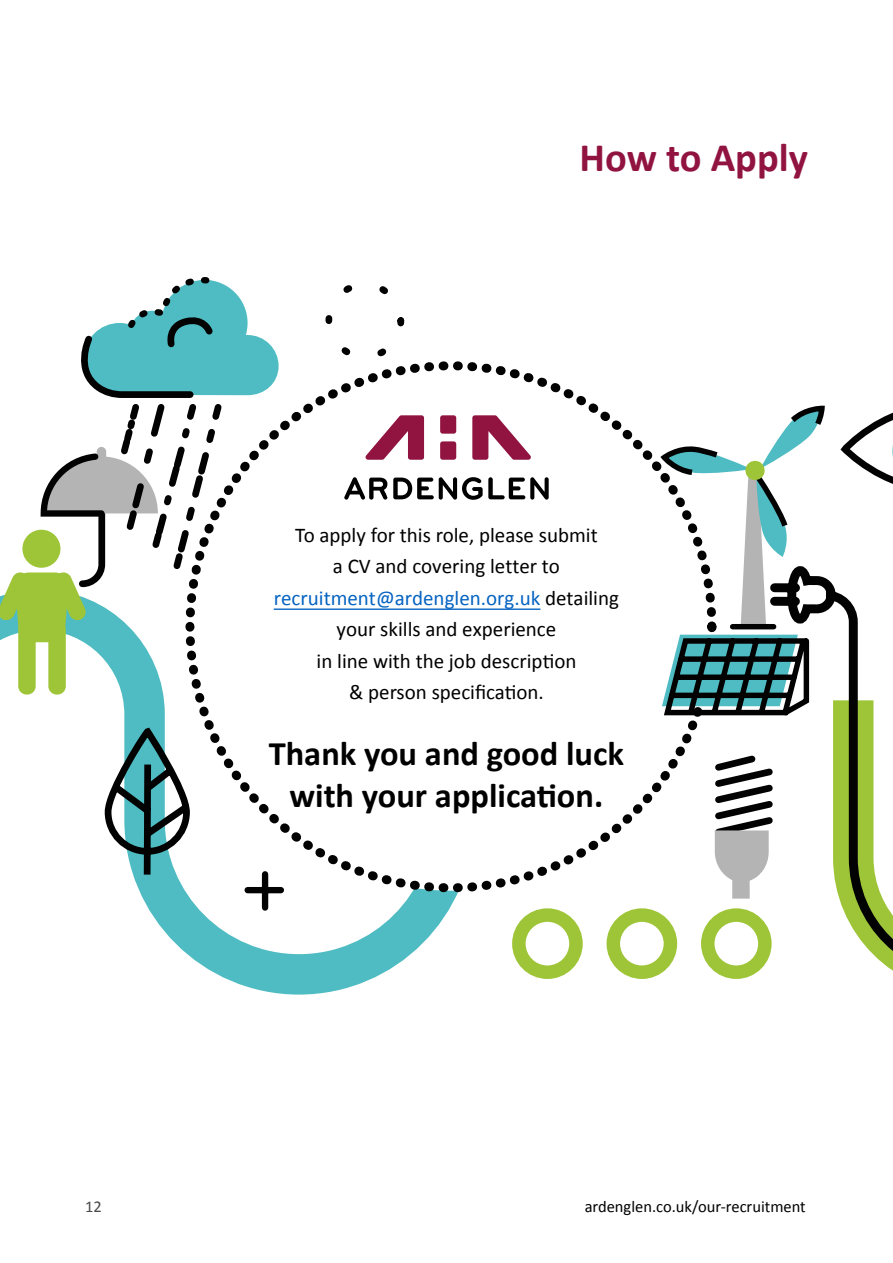
<style>
.page{position:relative;width:893px;height:1263px;background:#fff}
.page>*{position:absolute;margin:0;border:0;box-sizing:border-box;transform-origin:0 0}
.t1{font:700 40.5px "Calibri";color:#911440}
.t2{font:700 34.5px/42px "Calibri";color:#000;text-align:center}
.t3{font:21px/31.5px "Calibri";color:#000;text-align:center}
.t4{font:16.5px "Calibri";color:#000}
.t5{font:16.5px "Calibri";color:#4a4a49}
.s1{color:#0563c1}
</style>
<div class="page">
<svg style="left:19px;top:642px;width:325px;height:352px"></svg>
<div style="left:187px;top:361px;width:529px;height:530px;background:#fff;border-radius:50%"></div>
<div style="left:325px;top:281px;width:79px;height:79px;border:7px dashed #020203;border-radius:50%"></div>
<div style="left:262px;top:874px;width:6px;height:33px;background:#020203"></div>
<div style="left:248px;top:887px;width:33px;height:6px;background:#020203"></div>
<div style="left:48px;top:622px;width:18px;height:72px;background:#9ec537;border-radius:8px"></div>
<svg style="left:0;top:277px;width:279px;height:365px"></svg>
<div style="left:18px;top:622px;width:18px;height:72px;background:#9ec537;border-radius:8px"></div>
<svg style="left:101px;top:725px;width:93px;height:156px"></svg>
<svg style="left:344px;top:405px;width:549px;height:584px"></svg>
<hr style="left:274px;top:609px;width:266px;height:1px;background:#0563c1">
<h1 class="t1" style="left:579px;top:129px;width:230px">How to Apply</h1>
<p class="t3" style="left:274px;top:519px;width:347px">To apply for this role, please submit<br>a CV and covering letter to <span class="s1">recruitment@ardenglen.org.uk</span> detailing your skills and experience<br>in line with the job description<br>&amp; person specification.</p>
<h2 class="t2" style="left:269px;top:731px;width:357px">Thank you and good luck with your application.</h2>
<p class="t5" style="left:85px;top:1196px;width:18px">12</p>
<p class="t4" style="left:585px;top:1196px;width:223px">ardenglen.co.uk/our-recruitment</p>
</div>
